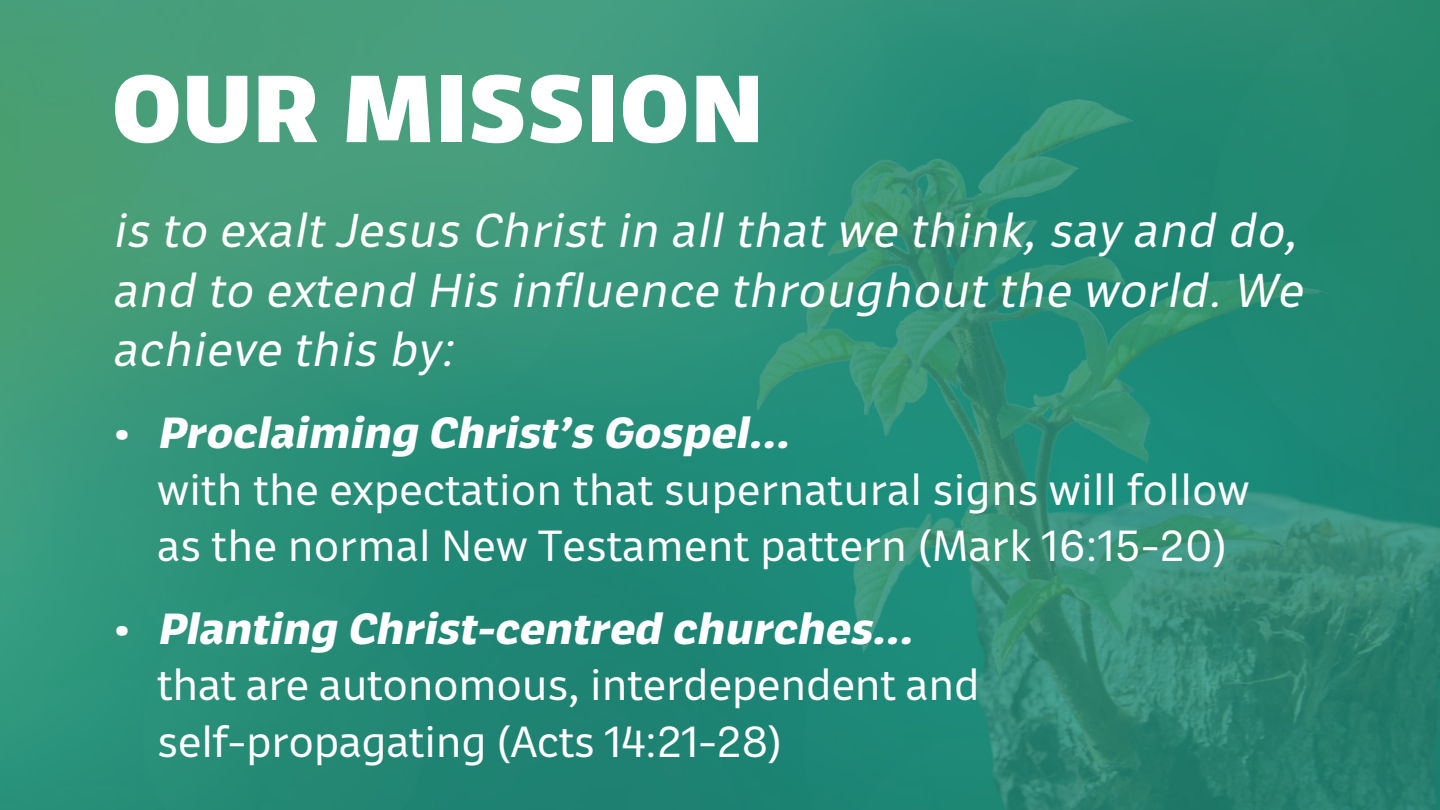
<style>
.page{position:relative;width:1440px;height:810px;background:#fff}
.page>*{position:absolute;margin:0;border:0;box-sizing:border-box;transform-origin:0 0}
.t1{font:800 89.7px "Neutronic";letter-spacing:.03em;color:#fff}
.Body_Text{font:italic 44.85px/59.8px "Neutronic";color:#fff;text-align:justify}
.t2{font:41.1px/56.8px "Neutronic";letter-spacing:.01em;color:#fff}
.s1{font-weight:700}
.s2{font-weight:700;font-style:italic}
</style>
<div class="page">
<img style="left:0;top:0;width:1440px;height:810px">
<p class="t1" style="left:112px;top:39px;width:652px">OUR MISSION</p>
<p class="Body_Text" style="left:112px;top:196px;width:1202px">is to exaltJesus Christin allthatwe think,say and do, and to extend His influence throughoutthe world.We achieve this by:</p>
<p class="t2" style="left:158px;top:400px;width:1093px;text-indent:-44px"><span class="s1">•</span> <span class="s2">Proclaiming Christ’s Gospel...<br></span>with the expectation that supernatural signs will follow as the normal New Testament pattern (Mark 16:15-20)</p>
<p class="t2" style="left:158px;top:596px;width:824px;text-indent:-44px"><span class="s1">•</span> <span class="s2">Planting Christ-centred churches... </span>that are autonomous, interdependent and self-propagating (Acts 14:21-28)</p>
</div>
